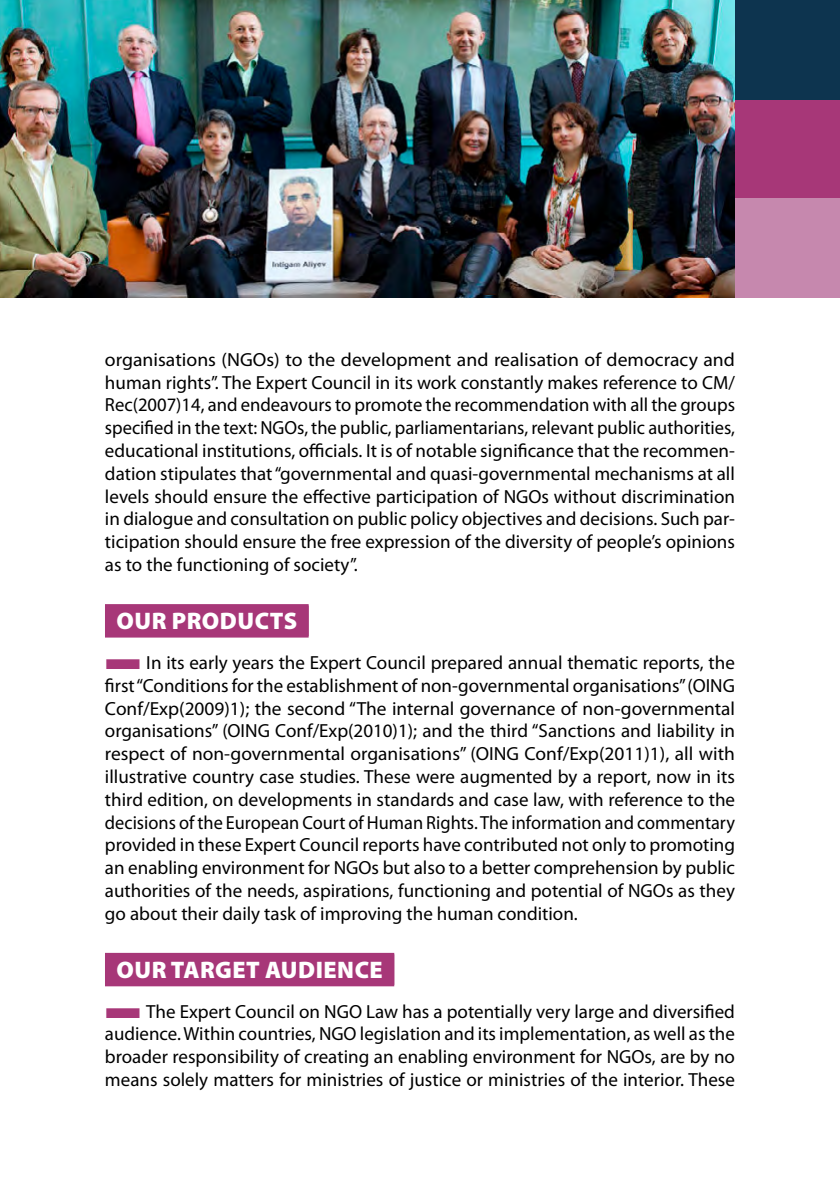
<style>
.page{position:relative;width:840px;height:1191px;background:#fff}
.page>*{position:absolute;margin:0;border:0;box-sizing:border-box;transform-origin:0 0}
.t1{font:900 24px "Myriad Pro";letter-spacing:.02em;color:#fff}
.t2{font:19px/22.8px "Myriad Pro";color:#000;text-align:justify}
.t3{font:19px/22.8px "Myriad Pro";color:#000;text-align:justify;scale:1.04 1}
.s1{color:#a73778}
</style>
<div class="page">
<div style="left:105px;top:605px;width:203px;height:32px;background:#a73778"></div>
<div style="left:105px;top:604px;width:203px;height:32px;background:#a73778"></div>
<div style="left:105px;top:954px;width:289px;height:32px;background:#a73778"></div>
<div style="left:105px;top:953px;width:289px;height:32px;background:#a73778"></div>
<div style="left:734px;top:99px;width:105px;height:99px;background:#a73778"></div>
<div style="left:734px;top:0;width:105px;height:99px;background:#0d344f"></div>
<div style="left:734px;top:198px;width:105px;height:100px;background:#c688ae"></div>
<img style="left:0;top:0;width:734px;height:298px">
<p class="t3" style="left:105px;top:348px;width:607px">organisations (NGOs) to the development and realisation of democracy and human rights”. The Expert Council in its work constantly makes reference to CM/ Rec(2007)14, and endeavours to promote the recommendation with all the groups specified in the text: NGOs, the public, parliamentarians, relevant public authorities, educational institutions, officials. It is of notable significance that the recommen&shy;dation stipulates that “governmental and quasi-governmental mechanisms at all levels should ensure the effective participation of NGOs without discrimination in dialogue and consultation on public policy objectives and decisions. Such par&shy;ticipation should ensure the free expression of the diversity of people’s opinions as to the functioning of society”.</p>
<p class="t1" style="left:116px;top:605px;width:182px">OUR PRODUCTS</p>
<p class="t2" style="left:105px;top:651px;width:631px"><span class="s1">■</span>In its early years the Expert Council prepared annual thematic reports, the first “Conditions for the establishment of non-governmental organisations” (OING Conf/Exp(2009)1); the second “The internal governance of non-governmental organisations” (OING Conf/Exp(2010)1); and the third “Sanctions and liability in respect of non-governmental organisations” (OING Conf/Exp(2011)1), all with illustrative country case studies. These were augmented by a report, now in its third edition, on developments in standards and case law, with reference to the decisions of the European Court of Human Rights. The information and commentary provided in these Expert Council reports have contributed not only to promoting an enabling environment for NGOs but also to a better comprehension by public authorities of the needs, aspirations, functioning and potential of NGOs as they go about their daily task of improving the human condition.</p>
<p class="t1" style="left:116px;top:953px;width:268px">OUR TARGET AUDIENCE</p>
<p class="t2" style="left:105px;top:999px;width:631px"><span class="s1">■</span>The Expert Council on NGO Law has a potentially very large and diversified audience. Within countries, NGO legislation and its implementation, as well as the broader responsibility of creating an enabling environment for NGOs, are by no means solely matters for ministries of justice or ministries of the interior. These</p>
</div>
